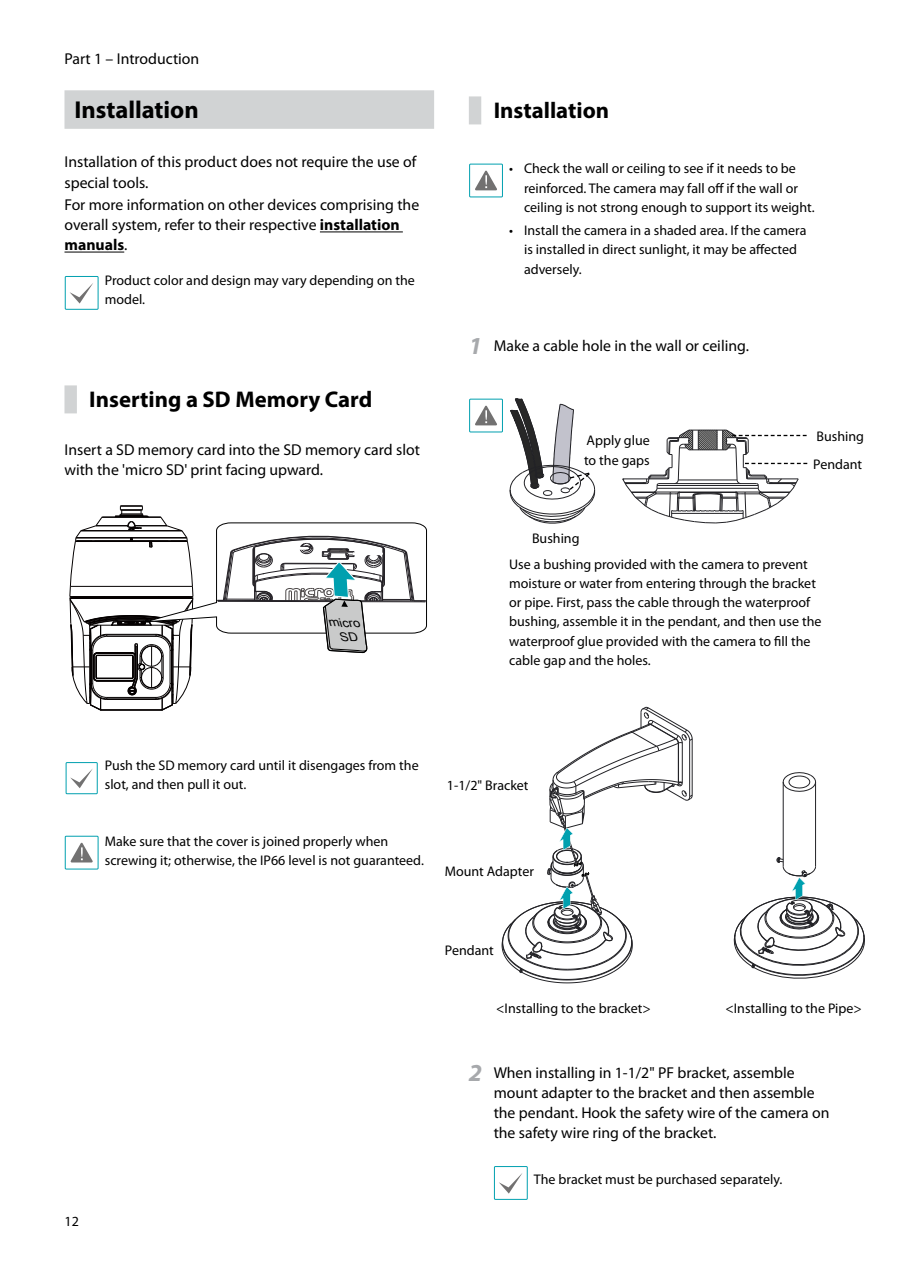
<style>
.page{position:relative;width:903px;height:1275px;background:#fff}
.page>*{position:absolute;margin:0;border:0;box-sizing:border-box;transform-origin:0 0}
.t1{font:700 24.5px "Myriad Pro";color:#000}
.t2{font:700 22.75px "Myriad Pro";color:#000}
.t3{font:15.75px/20.1px "Myriad Pro";color:#000}
.t4{font:14px/19.2px "Myriad Pro";color:#000}
.t5{font:italic 12.08px/14.3px "Arial Unicode MS";color:#000;text-align:right;scale:1.08 1}
.s1{font-weight:700}
.s2{font-weight:700;font-style:italic;font-size:24.5px;color:#a7a9ac}
</style>
<div class="page">
<div style="left:64px;top:90px;width:370px;height:39px;background:#d1d3d4"></div>
<hr style="left:320px;top:232px;width:83px;height:1px;background:#000">
<hr style="left:64px;top:252px;width:60px;height:1px;background:#000">
<div style="left:64px;top:385px;width:13px;height:28px;background:#d1d3d4"></div>
<div style="left:65px;top:276px;width:34px;height:34px;border:1px solid #00a0af"></div>
<svg style="left:70px;top:283px;width:23px;height:21px"></svg>
<svg style="left:69px;top:505px;width:358px;height:206px"></svg>
<div style="left:66px;top:762px;width:32px;height:32px;border:1px solid #00a0af"></div>
<svg style="left:70px;top:769px;width:23px;height:19px"></svg>
<svg style="left:71px;top:843px;width:22px;height:19px"></svg>
<div style="left:65px;top:836px;width:34px;height:33px;border:1px solid #00a0af"></div>
<div style="left:469px;top:96px;width:12px;height:28px;background:#d1d3d4"></div>
<svg style="left:475px;top:171px;width:22px;height:19px"></svg>
<div style="left:469px;top:164px;width:34px;height:33px;border:1px solid #00a0af"></div>
<svg style="left:475px;top:406px;width:22px;height:19px"></svg>
<div style="left:469px;top:399px;width:34px;height:33px;border:1px solid #00a0af"></div>
<svg style="left:622px;top:429px;width:185px;height:95px"></svg>
<svg style="left:509px;top:398px;width:86px;height:126px"></svg>
<hr style="left:783px;top:782px;width:1px;height:84px;background:#222226">
<hr style="left:815px;top:782px;width:1px;height:84px;background:#222226">
<svg style="left:783px;top:772px;width:33px;height:20px"></svg>
<svg style="left:733px;top:855px;width:132px;height:124px"></svg>
<svg style="left:502px;top:707px;width:191px;height:276px"></svg>
<div style="left:494px;top:1166px;width:34px;height:34px;border:1px solid #00a0af"></div>
<svg style="left:499px;top:1173px;width:23px;height:21px"></svg>
<p class="t3" style="left:64px;top:48px;width:136px">Part 1 – Introduction</p>
<h1 class="t1" style="left:74px;top:93px;width:126px">Installation</h1>
<p class="t3" style="left:64px;top:152px;width:353px">Installation of this product does not require the use of special tools.</p>
<p class="t3" style="left:64px;top:195px;width:356px">For more information on other devices comprising the overall system, refer to their respective <span class="s1">installation manuals</span>.</p>
<p class="t4" style="left:105px;top:270px;width:312px">Product color and design may vary depending on the model.</p>
<h2 class="t2" style="left:89px;top:384px;width:284px">Inserting a SD Memory Card</h2>
<p class="t3" style="left:64px;top:440px;width:357px">Insert a SD memory card into the SD memory card slot with the 'micro SD' print facing upward.</p>
<p class="t5" style="left:330px;top:615px;width:31px;rotate:1deg">micro<br>SD</p>
<h2 class="t2" style="left:494px;top:96px;width:117px">Installation</h2>
<p class="t4" style="left:524px;top:159px;width:292px;text-indent:-15px">• Check the wall or ceiling to see if it needs to be reinforced. The camera may fall off if the wall or ceiling is not strong enough to support its weight.</p>
<p class="t4" style="left:524px;top:221px;width:284px;text-indent:-15px">• Install the camera in a shaded area. If the camera is installed in direct sunlight, it may be affected adversely.</p>
<p class="t3" style="left:469px;top:336px;width:282px"><span class="s2">1</span> Make a cable hole in the wall or ceiling.</p>
<p class="t4" style="left:584px;top:431px;width:67px">Apply glue to the gaps</p>
<p class="t4" style="left:532px;top:528px;width:49px">Bushing</p>
<p class="t4" style="left:817px;top:426px;width:49px">Bushing</p>
<p class="t4" style="left:813px;top:455px;width:50px">Pendant</p>
<p class="t4" style="left:509px;top:554px;width:314px">Use a bushing provided with the camera to prevent moisture or water from entering through the bracket or pipe. First, pass the cable through the waterproof bushing, assemble it in the pendant, and then use the waterproof glue provided with the camera to fill the cable gap and the holes.</p>
<p class="t4" style="left:64px;top:1211px;width:16px">12</p>
<p class="t4" style="left:105px;top:755px;width:315px">Push the SD memory card until it disengages from the slot, and then pull it out.</p>
<p class="t4" style="left:105px;top:831px;width:321px">Make sure that the cover is joined properly when screwing it; otherwise, the IP66 level is not guaranteed.</p>
<p class="t4" style="left:447px;top:775px;width:83px">1-1/2" Bracket</p>
<p class="t4" style="left:445px;top:862px;width:91px">Mount Adapter</p>
<p class="t4" style="left:445px;top:940px;width:50px">Pendant</p>
<p class="t4" style="left:496px;top:998px;width:156px">&lt;Installing to the bracket&gt;</p>
<p class="t4" style="left:725px;top:998px;width:138px">&lt;Installing to the Pipe&gt;</p>
<p class="t3" style="left:494px;top:1062px;width:337px;text-indent:-25px"><span class="s2">2</span> When installing in 1-1/2" PF bracket, assemble mount adapter to the bracket and then assemble the pendant. Hook the safety wire of the camera on the safety wire ring of the bracket.</p>
<p class="t4" style="left:534px;top:1170px;width:250px">The bracket must be purchased separately.</p>
</div>
